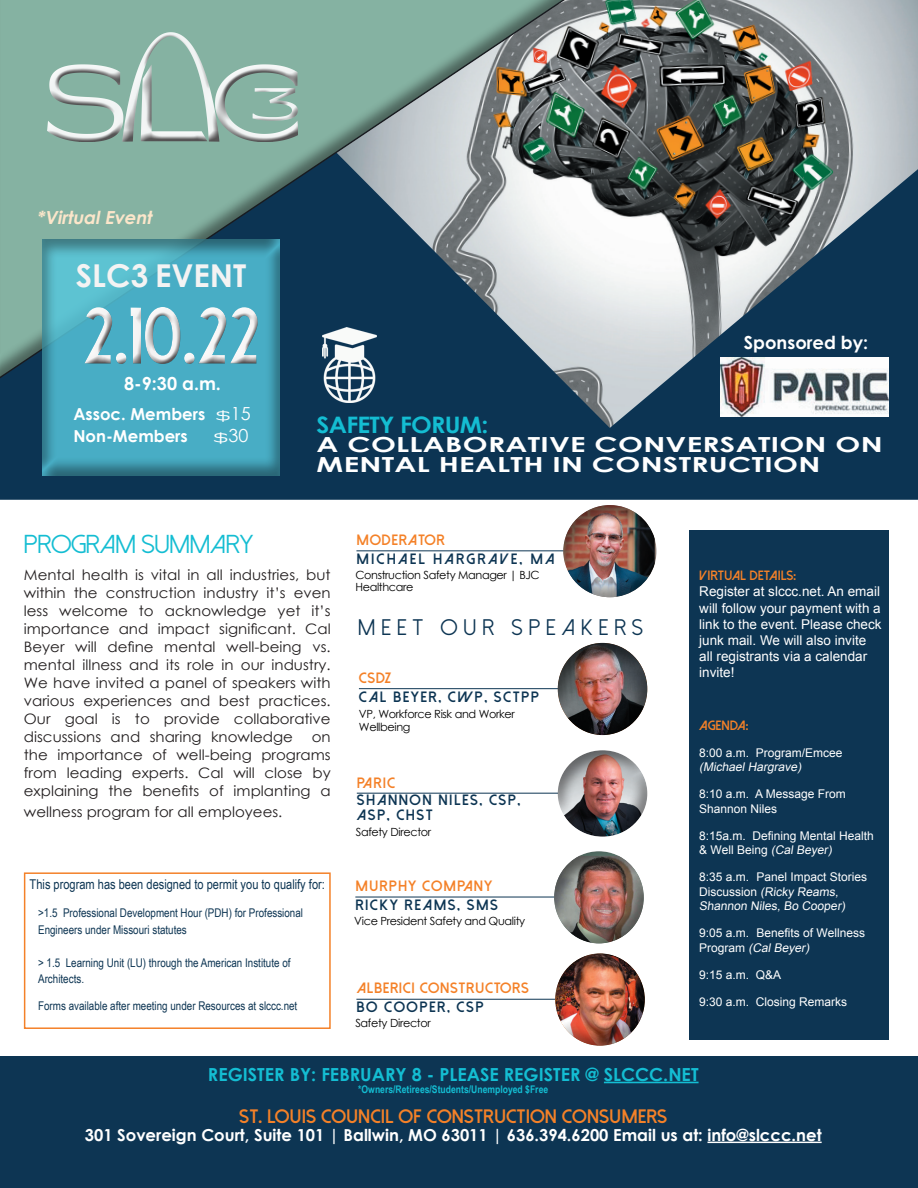
<style>
.page{position:relative;width:918px;height:1188px;background:#fff}
.page>*{position:absolute;margin:0;border:0;box-sizing:border-box;transform-origin:0 0}
.t1{font:700 31.5px "Century Gothic";color:#f4f3f3}
.t2{font:25.95px "Dolce Vita";color:#14bdd2;scale:1.04 1}
.t3{font:700 22.65px "Century Gothic";letter-spacing:-.03em;color:#14bdd2;scale:1.09 1}
.t4{font:22.5px "Dolce Vita";letter-spacing:.28em;color:#0d3553}
.t5{font:700 20.85px/19.5px "Century Gothic";letter-spacing:.01em;color:#fff;scale:1.43 1}
.t6{font:800 19.5px "Dolce Vita";color:#f48128}
.t7{font:700 18px "Century Gothic";color:#14bdd2}
.t8{font:italic 700 18px "Century Gothic";color:#fce6ca}
.t9{font:700 18px "Century Gothic Pro";color:#fff}
.t10{font:700 18px "Century Gothic";color:#fff}
.t11{font:18px "Century Gothic";color:#fff}
.t12{font:700 16.5px/21.6px "Century Gothic";color:#fff}
.t13{font:800 15px/15px "Dolce Vita";letter-spacing:.1em;color:#0d3553}
.t14{font:800 15px "Dolce Vita";letter-spacing:.04em;color:#f48128}
.t15{font:800 15px "Dolce Vita";letter-spacing:.14em;color:#0d3553}
.t16{font:800 15px "Dolce Vita";letter-spacing:.07em;color:#f48128}
.t17{font:14.4px/18px "Century Gothic";color:#231f20;text-align:justify;scale:1.04 1}
.t18{font:13.5px/16.2px "Arial";color:#fff}
.t19{font:13.5px "Arial Narrow";color:#0d3553}
.t20{font:800 13.5px "Dolce Vita";color:#f48128}
.t21{font:12px/14.4px "Arial";color:#fff}
.t22{font:12px/16.5px "Arial Narrow";color:#0d3553}
.t23{font:italic 12px "Arial";color:#fff}
.t24{font:11.25px/13.5px "Century Gothic";letter-spacing:-.03em;color:#000}
.t25{font:700 10.5px "Arial Narrow";color:#14bdd2}
.s1{font-family:"Coltrane Regular Demo";font-weight:400;font-size:12px}
.s2{font-weight:400;font-size:18px}
.s3{font-family:"Coltrane Regular Demo";font-size:12px}
.s4{font-style:italic}
</style>
<div class="page">
<img style="left:620px;top:0;width:298px;height:152px">
<svg style="left:0;top:152px;width:918px;height:348px;background:#365267"></svg>
<div style="left:0;top:0;width:620px;height:389px;background:#231f20;opacity:.5"></div>
<img style="left:323px;top:327px;width:53px;height:76px">
<div style="left:36px;top:233px;width:245px;height:244px;background:#231f20;opacity:.5"></div>
<div style="left:36px;top:21px;width:270px;height:117px;background:#85b2a2"></div>
<div style="left:38px;top:35px;width:271px;height:108px;background:#231f20;opacity:.75"></div>
<div style="left:0;top:1057px;width:918px;height:131px;background:#0d3553"></div>
<div style="left:689px;top:530px;width:199px;height:509px;background:#0d3553"></div>
<div style="left:24px;top:872px;width:307px;height:157px;border:2px solid #f48128"></div>
<hr style="left:355px;top:897px;width:276px;height:1px;background:#0d3553">
<div style="left:554px;top:851px;width:92px;height:94px;background:#231f20;opacity:.5"></div>
<hr style="left:359px;top:688px;width:276px;height:1px;background:#0d3553">
<div style="left:557px;top:642px;width:93px;height:95px;background:#231f20;opacity:.5"></div>
<hr style="left:357px;top:793px;width:276px;height:1px;background:#0d3553">
<div style="left:557px;top:750px;width:93px;height:88px;background:#231f20;opacity:.5"></div>
<hr style="left:356px;top:551px;width:288px;height:1px;background:#0d3553">
<div style="left:562px;top:505px;width:96px;height:94px;background:#231f20;opacity:.5"></div>
<hr style="left:604px;top:1082px;width:95px;height:1px;background:#14bdd2">
<hr style="left:707px;top:1142px;width:115px;height:1px;background:#fff">
<hr style="left:356px;top:999px;width:276px;height:1px;background:#0d3553">
<div style="left:555px;top:953px;width:92px;height:95px;background:#231f20;opacity:.5"></div>
<div style="left:83px;top:307px;width:176px;height:57px;background:#231f20;opacity:.75"></div>
<img style="left:720px;top:358px;width:168px;height:58px">
<p class="t8" style="left:37px;top:204px;width:121px">*VirtualEvent</p>
<h1 class="t1" style="left:76px;top:252px;width:172px">SLC3 EVENT</h1>
<p class="t10" style="left:124px;top:370px;width:98px">8-9:30 a.m.</p>
<p class="t12" style="left:73px;top:402px;width:179px">Assoc. Members <span class="s1">$</span><span class="s2">15<br></span>Non-Members</p>
<p class="t11" style="left:213px;top:422px;width:37px"><span class="s3">$</span>30</p>
<p class="t9" style="left:744px;top:331px;width:126px">Sponsored by:</p>
<h3 class="t3" style="left:317px;top:407px;width:159px">SAFETY FORUM:</h3>
<h3 class="t5" style="left:317px;top:434px;width:397px">A COLLABORATIVE CONVERSATION ON<br>MENTAL HEALTH IN CONSTRUCTION</h3>
<h2 class="t2" style="left:24px;top:531px;width:222px">PROGRAM SUMMARY</h2>
<p class="t17" style="left:24px;top:565px;width:297px">Mental health is vital in all industries, but within the construction industry it’s even less welcome to acknowledge yet it’s importance and impact significant. Cal Beyer will define mental well-being vs. mental illness and its role in our industry.<br>We have invited a panel of speakers with various experiences and best practices.<br>Our goal is to provide collaborative discussions and sharing knowledge</p>
<p class="t17" style="left:24px;top:727px;width:297px;text-indent:288px">on the importance of well-being programs from leading experts. Cal will close by explaining the benefits of implanting a</p>
<p class="t17" style="left:24px;top:802px;width:250px">wellness program for all employees.</p>
<p class="t19" style="left:30px;top:874px;width:297px">This program has been designed to permit you to qualify for:</p>
<p class="t22" style="left:38px;top:904px;width:266px">&gt;1.5 Professional Development Hour (PDH) for Professional<br>Engineers under Missouri statutes</p>
<p class="t22" style="left:38px;top:954px;width:254px">&gt; 1.5 Learning Unit (LU) through the American Institute of<br>Architects.</p>
<p class="t22" style="left:38px;top:997px;width:261px">Forms available after meeting under Resources at slccc.net</p>
<p class="t14" style="left:356px;top:532px;width:90px">MODERATOR</p>
<p class="t15" style="left:356px;top:551px;width:200px">MICHAEL HARGRAVE, MA</p>
<p class="t24" style="left:355px;top:568px;width:186px;line-height:12px">Construction Safety Manager | BJC<br>Healthcare</p>
<h3 class="t4" style="left:358px;top:616px;width:286px">MEET OUR SPEAKERS</h3>
<p class="t14" style="left:359px;top:670px;width:34px">CSDZ</p>
<p class="t13" style="left:359px;top:689px;width:182px">CAL BEYER, CWP, SCTPP</p>
<p class="t24" style="left:359px;top:707px;width:158px">VP, Workforce Risk and Worker<br>Wellbeing</p>
<p class="t14" style="left:357px;top:775px;width:40px">PARIC</p>
<p class="t13" style="left:357px;top:792px;width:165px">SHANNON NILES, CSP,<br>ASP, CHST</p>
<p class="t24" style="left:356px;top:825px;width:77px">Safety Director</p>
<p class="t16" style="left:355px;top:878px;width:138px">MURPHY COMPANY</p>
<p class="t13" style="left:355px;top:897px;width:144px">RICKY REAMS, SMS</p>
<p class="t24" style="left:354px;top:914px;width:172px">Vice President Safety and Quality</p>
<p class="t14" style="left:356px;top:980px;width:174px">ALBERICI CONSTRUCTORS</p>
<p class="t13" style="left:356px;top:1000px;width:129px">BO COOPER, CSP</p>
<p class="t24" style="left:355px;top:1016px;width:77px">Safety Director</p>
<p class="t20" style="left:699px;top:569px;width:98px">VIRTUAL DETAILS:</p>
<p class="t18" style="left:699px;top:584px;width:184px">Register at slccc.net. An email will follow your payment with a link to the event. Please check junk mail. We will also invite all registrants via a calendar invite!</p>
<p class="t20" style="left:699px;top:718px;width:51px">AGENDA:</p>
<p class="t21" style="left:699px;top:746px;width:145px">8:00 a.m. Program/Emcee</p>
<p class="t23" style="left:699px;top:759px;width:106px">(MichaelHargrave)</p>
<p class="t21" style="left:699px;top:787px;width:148px">8:10 a.m. A Message From<br>Shannon Niles</p>
<p class="t21" style="left:699px;top:829px;width:176px">8:15a.m. Defining Mental Health &amp; We l l B e i n g (Cal Beyer)</p>
<p class="t21" style="left:699px;top:870px;width:170px">8:35 a.m. Panel Impact Stories<br>D i s c u ss i o n (Ricky Reams,<br>Shannon Niles, Bo Cooper)</p>
<p class="t21" style="left:699px;top:926px;width:167px">9:05 a.m. Benefits of Wellness<br>P ro g ra m <span class="s4">(CalBeyer)</span></p>
<p class="t21" style="left:699px;top:968px;width:84px">9:15 a.m. Q&amp;A</p>
<p class="t21" style="left:699px;top:995px;width:150px">9:30 a.m. Closing Remarks</p>
<p class="t7" style="left:208px;top:1061px;width:492px">REGISTER BY: FEBRUARY 8 - PLEASE REGISTER @ SLCCC.NET</p>
<p class="t25" style="left:358px;top:1081px;width:191px">*Owners/Retirees/Students/Unemployed $Free</p>
<h3 class="t6" style="left:239px;top:1106px;width:429px">ST. LOUIS COUNCIL OF CONSTRUCTION CONSUMERS</h3>
<p class="t12" style="left:85px;top:1123px;width:738px">301 Sovereign Court, Suite 101 | Ballwin, MO 63011 | 636.394.6200 Email us at: info@slccc.net</p>
</div>
